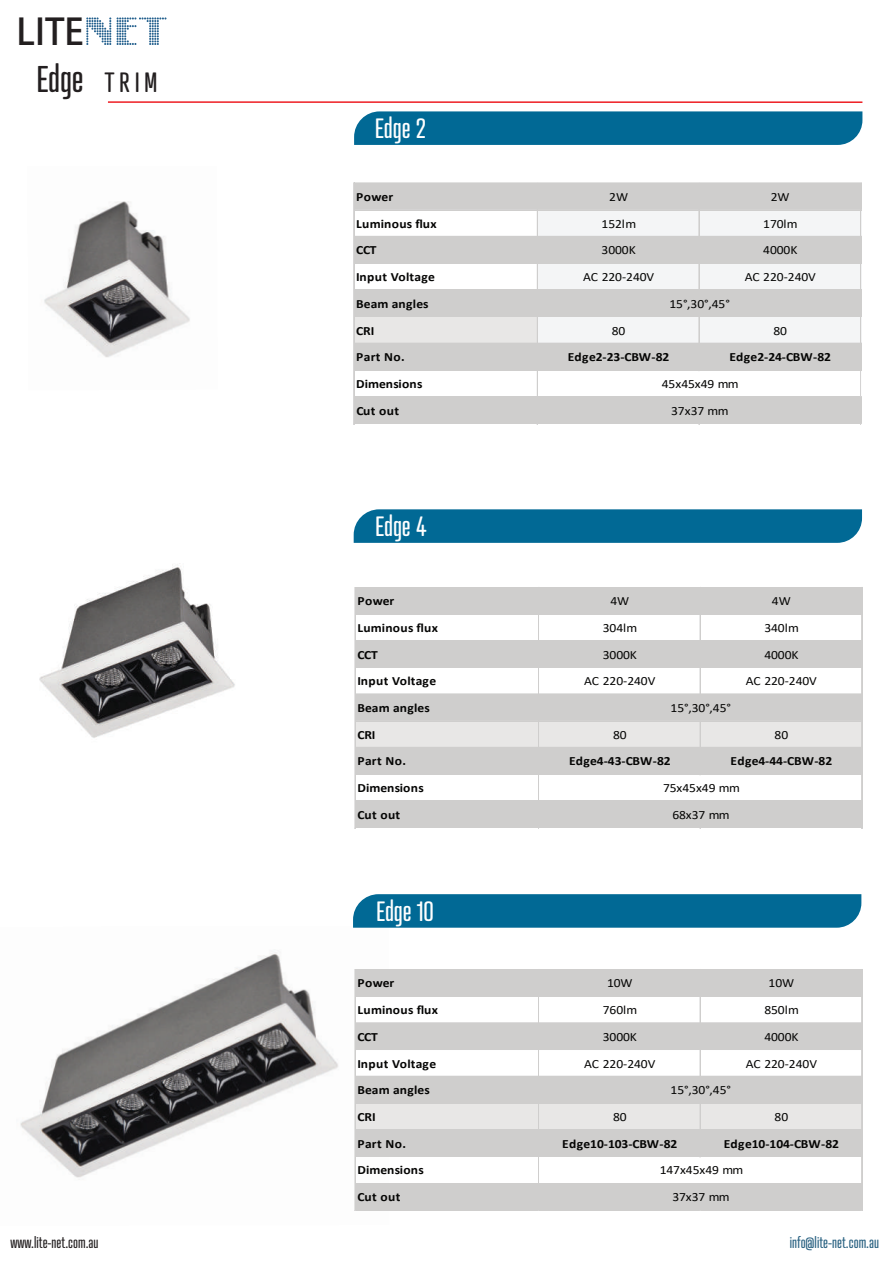
<style>
.page{position:relative;width:893px;height:1263px;background:#fff}
.page>*{position:absolute;margin:0;border:0;box-sizing:border-box;transform-origin:0 0}
.t1{font:36px "Atrament";color:#231f20}
.t2{font:700 36px "Adobe Fan Heiti Std";color:#231f20}
.t3{font:27px "Atrament";color:#fff}
.t4{font:15px "Atrament";color:#2a6282}
.t5{font:15px "Atrament";color:#231f20}
.t6{font:12.6px/26.7px "Calibri";letter-spacing:-.005em;color:#050504;text-align:center;scale:1.08 1}
.t7{font:700 12.6px/26.7px "Calibri";letter-spacing:.005em;color:#050504;scale:1.08 1}
.t8{font:700 12.6px "Calibri";letter-spacing:.025em;color:#050504;scale:1.08 1}
.s1{font-family:"Intellecta Digital";font-weight:400;font-size:51px;color:#26628f}
.s2{font-size:27px}
</style>
<div class="page">
<img style="left:44px;top:201px;width:146px;height:156px">
<img style="left:39px;top:563px;width:196px;height:175px">
<svg style="left:354px;top:111px;width:508px;height:34px;background:#086d98"></svg>
<svg style="left:354px;top:509px;width:508px;height:34px;background:#086d98"></svg>
<img style="left:20px;top:952px;width:369px;height:259px">
<svg style="left:353px;top:894px;width:508px;height:34px;background:#086d98"></svg>
<div style="left:354px;top:184px;width:507px;height:26px;background:#cfcecd"></div>
<div style="left:537px;top:210px;width:324px;height:27px;background:#f4f5f6"></div>
<div style="left:354px;top:236px;width:507px;height:28px;background:#cfcecd"></div>
<div style="left:537px;top:263px;width:324px;height:27px;background:#f4f5f6"></div>
<div style="left:354px;top:290px;width:507px;height:27px;background:#cfcecd"></div>
<div style="left:354px;top:316px;width:184px;height:28px;background:#e8e7e6"></div>
<div style="left:537px;top:316px;width:324px;height:28px;background:#f4f5f6"></div>
<div style="left:354px;top:343px;width:507px;height:28px;background:#cfcecd"></div>
<div style="left:354px;top:397px;width:507px;height:27px;background:#cfcecd"></div>
<hr style="left:860px;top:184px;width:1px;height:106px;background:#cfcecd">
<hr style="left:699px;top:184px;width:1px;height:106px;background:#cfcecd">
<hr style="left:860px;top:317px;width:1px;height:54px;background:#cfcecd">
<hr style="left:354px;top:183px;width:1px;height:241px;background:#cfcecd">
<hr style="left:537px;top:184px;width:1px;height:240px;background:#cfcecd">
<hr style="left:699px;top:317px;width:1px;height:54px;background:#cfcecd">
<hr style="left:354px;top:183px;width:507px;height:1px;background:#cfcecd">
<hr style="left:354px;top:210px;width:507px;height:1px;background:#cfcecd">
<hr style="left:354px;top:263px;width:507px;height:1px;background:#cfcecd">
<hr style="left:354px;top:289px;width:507px;height:1px;background:#cfcecd">
<hr style="left:354px;top:316px;width:507px;height:1px;background:#cfcecd">
<svg style="left:860px;top:371px;width:2px;height:26px"></svg>
<div style="left:356px;top:588px;width:506px;height:26px;background:#cfcecd"></div>
<div style="left:356px;top:640px;width:506px;height:28px;background:#cfcecd"></div>
<div style="left:356px;top:694px;width:506px;height:27px;background:#cfcecd"></div>
<div style="left:356px;top:721px;width:506px;height:27px;background:#e8e7e6"></div>
<div style="left:356px;top:747px;width:506px;height:28px;background:#cfcecd"></div>
<div style="left:356px;top:801px;width:506px;height:27px;background:#cfcecd"></div>
<hr style="left:700px;top:588px;width:1px;height:107px;background:#cfcecd">
<hr style="left:355px;top:587px;width:1px;height:241px;background:#cfcecd">
<hr style="left:538px;top:588px;width:1px;height:240px;background:#cfcecd">
<hr style="left:700px;top:721px;width:1px;height:54px;background:#cfcecd">
<hr style="left:861px;top:588px;width:1px;height:240px;background:#cfcecd">
<hr style="left:862px;top:588px;width:1px;height:240px;background:#cfcecd">
<hr style="left:356px;top:587px;width:506px;height:1px;background:#cfcecd">
<hr style="left:356px;top:614px;width:506px;height:1px;background:#cfcecd">
<hr style="left:356px;top:721px;width:506px;height:1px;background:#cfcecd">
<div style="left:356px;top:970px;width:506px;height:27px;background:#cfcecd"></div>
<div style="left:356px;top:996px;width:506px;height:27px;background:#fff"></div>
<div style="left:356px;top:1023px;width:506px;height:27px;background:#cfcecd"></div>
<div style="left:356px;top:1049px;width:506px;height:28px;background:#fff"></div>
<div style="left:356px;top:1076px;width:506px;height:28px;background:#cfcecd"></div>
<div style="left:356px;top:1103px;width:506px;height:27px;background:#e8e7e6"></div>
<div style="left:356px;top:1129px;width:506px;height:28px;background:#cfcecd"></div>
<div style="left:356px;top:1183px;width:506px;height:27px;background:#cfcecd"></div>
<hr style="left:700px;top:970px;width:1px;height:107px;background:#cfcecd">
<hr style="left:355px;top:969px;width:1px;height:241px;background:#cfcecd">
<hr style="left:538px;top:970px;width:1px;height:240px;background:#cfcecd">
<hr style="left:700px;top:1104px;width:1px;height:53px;background:#cfcecd">
<hr style="left:861px;top:970px;width:1px;height:240px;background:#cfcecd">
<hr style="left:862px;top:970px;width:1px;height:240px;background:#cfcecd">
<hr style="left:356px;top:969px;width:506px;height:1px;background:#cfcecd">
<hr style="left:356px;top:996px;width:506px;height:1px;background:#cfcecd">
<hr style="left:356px;top:1022px;width:506px;height:1px;background:#cfcecd">
<hr style="left:356px;top:1049px;width:506px;height:1px;background:#cfcecd">
<hr style="left:356px;top:1103px;width:506px;height:1px;background:#cfcecd">
<hr style="left:108px;top:101px;width:754px;height:2px;background:#ee1d23">
<h1 class="t2" style="left:17px;top:10px;width:153px">LITE<span class="s1">NET</span></h1>
<h1 class="t1" style="left:37px;top:57px;width:122px">Edge <span class="s2">T R I M</span></h1>
<h2 class="t3" style="left:375px;top:112px;width:52px">Edge 2</h2>
<p class="t7" style="left:356px;top:183px;width:36px">Power</p>
<p class="t6" style="left:609px;top:183px;width:19px">2W</p>
<p class="t6" style="left:771px;top:183px;width:19px">2W</p>
<p class="t8" style="left:356px;top:215px;width:76px">Luminous flux</p>
<p class="t6" style="left:602px;top:210px;width:33px">152lm</p>
<p class="t6" style="left:763px;top:210px;width:33px">170lm</p>
<p class="t7" style="left:356px;top:237px;width:20px">CCT</p>
<p class="t6" style="left:602px;top:237px;width:33px">3000K</p>
<p class="t6" style="left:763px;top:237px;width:33px">4000K</p>
<p class="t8" style="left:356px;top:268px;width:74px">Input Voltage</p>
<p class="t6" style="left:583px;top:263px;width:67px">AC 220-240V</p>
<p class="t6" style="left:745px;top:263px;width:67px">AC 220-240V</p>
<p class="t7" style="left:356px;top:290px;width:68px">Beam angles<br>CRI</p>
<p class="t6" style="left:669px;top:290px;width:58px">15°,30°,45°</p>
<p class="t6" style="left:612px;top:317px;width:14px">80</p>
<p class="t6" style="left:773px;top:317px;width:14px">80</p>
<p class="t7" style="left:356px;top:343px;width:46px">Part No.</p>
<p class="t7" style="left:568px;top:343px;width:96px">Edge2-23-CBW-82</p>
<p class="t7" style="left:729px;top:343px;width:96px">Edge2-24-CBW-82</p>
<p class="t7" style="left:356px;top:370px;width:63px">Dimensions<br>Cut out</p>
<p class="t6" style="left:662px;top:370px;width:73px">45x45x49 mm<br>37x37 mm</p>
<h2 class="t3" style="left:375px;top:510px;width:52px">Edge 4</h2>
<p class="t7" style="left:357px;top:587px;width:36px">Power</p>
<p class="t6" style="left:610px;top:587px;width:19px">4W</p>
<p class="t6" style="left:772px;top:587px;width:19px">4W</p>
<p class="t8" style="left:357px;top:619px;width:76px">Luminous flux</p>
<p class="t6" style="left:603px;top:614px;width:33px">304lm</p>
<p class="t6" style="left:764px;top:614px;width:33px">340lm</p>
<p class="t7" style="left:357px;top:641px;width:20px">CCT</p>
<p class="t6" style="left:603px;top:641px;width:33px">3000K</p>
<p class="t6" style="left:764px;top:641px;width:33px">4000K</p>
<p class="t8" style="left:357px;top:672px;width:74px">Input Voltage</p>
<p class="t6" style="left:584px;top:667px;width:67px">AC 220-240V</p>
<p class="t6" style="left:746px;top:667px;width:67px">AC 220-240V</p>
<p class="t7" style="left:358px;top:694px;width:68px">Beam angles<br>CRI</p>
<p class="t6" style="left:671px;top:694px;width:58px">15°,30°,45°</p>
<p class="t6" style="left:613px;top:721px;width:14px">80</p>
<p class="t6" style="left:775px;top:721px;width:14px">80</p>
<p class="t7" style="left:358px;top:748px;width:46px">Part No.</p>
<p class="t7" style="left:569px;top:748px;width:96px">Edge4-43-CBW-82</p>
<p class="t7" style="left:731px;top:748px;width:96px">Edge4-44-CBW-82</p>
<p class="t7" style="left:358px;top:774px;width:63px">Dimensions<br>Cut out</p>
<p class="t6" style="left:663px;top:774px;width:73px">75x45x49 mm<br>68x37 mm</p>
<h2 class="t3" style="left:376px;top:895px;width:59px">Edge 10</h2>
<p class="t7" style="left:357px;top:970px;width:36px">Power</p>
<p class="t6" style="left:607px;top:969px;width:25px">10W</p>
<p class="t6" style="left:768px;top:969px;width:25px">10W</p>
<p class="t8" style="left:357px;top:1001px;width:76px">Luminous flux</p>
<p class="t6" style="left:603px;top:996px;width:33px">760lm</p>
<p class="t6" style="left:764px;top:996px;width:33px">850lm</p>
<p class="t7" style="left:357px;top:1023px;width:20px">CCT</p>
<p class="t6" style="left:603px;top:1023px;width:33px">3000K</p>
<p class="t6" style="left:764px;top:1023px;width:33px">4000K</p>
<p class="t8" style="left:358px;top:1054px;width:74px">Input Voltage</p>
<p class="t6" style="left:584px;top:1050px;width:67px">AC 220-240V</p>
<p class="t6" style="left:746px;top:1050px;width:67px">AC 220-240V</p>
<p class="t7" style="left:358px;top:1076px;width:68px">Beam angles<br>CRI</p>
<p class="t6" style="left:671px;top:1076px;width:58px">15°,30°,45°</p>
<p class="t6" style="left:613px;top:1103px;width:14px">80</p>
<p class="t6" style="left:775px;top:1103px;width:14px">80</p>
<p class="t7" style="left:358px;top:1130px;width:46px">Part No.</p>
<p class="t7" style="left:562px;top:1130px;width:108px">Edge10-103-CBW-82</p>
<p class="t7" style="left:724px;top:1130px;width:108px">Edge10-104-CBW-82</p>
<p class="t7" style="left:358px;top:1157px;width:63px">Dimensions<br>Cut out</p>
<p class="t6" style="left:660px;top:1156px;width:79px">147x45x49 mm<br>37x37 mm</p>
<p class="t5" style="left:10px;top:1233px;width:90px">www.lite-net.com.au</p>
<p class="t4" style="left:790px;top:1233px;width:91px">info@lite-net.com.au</p>
</div>
